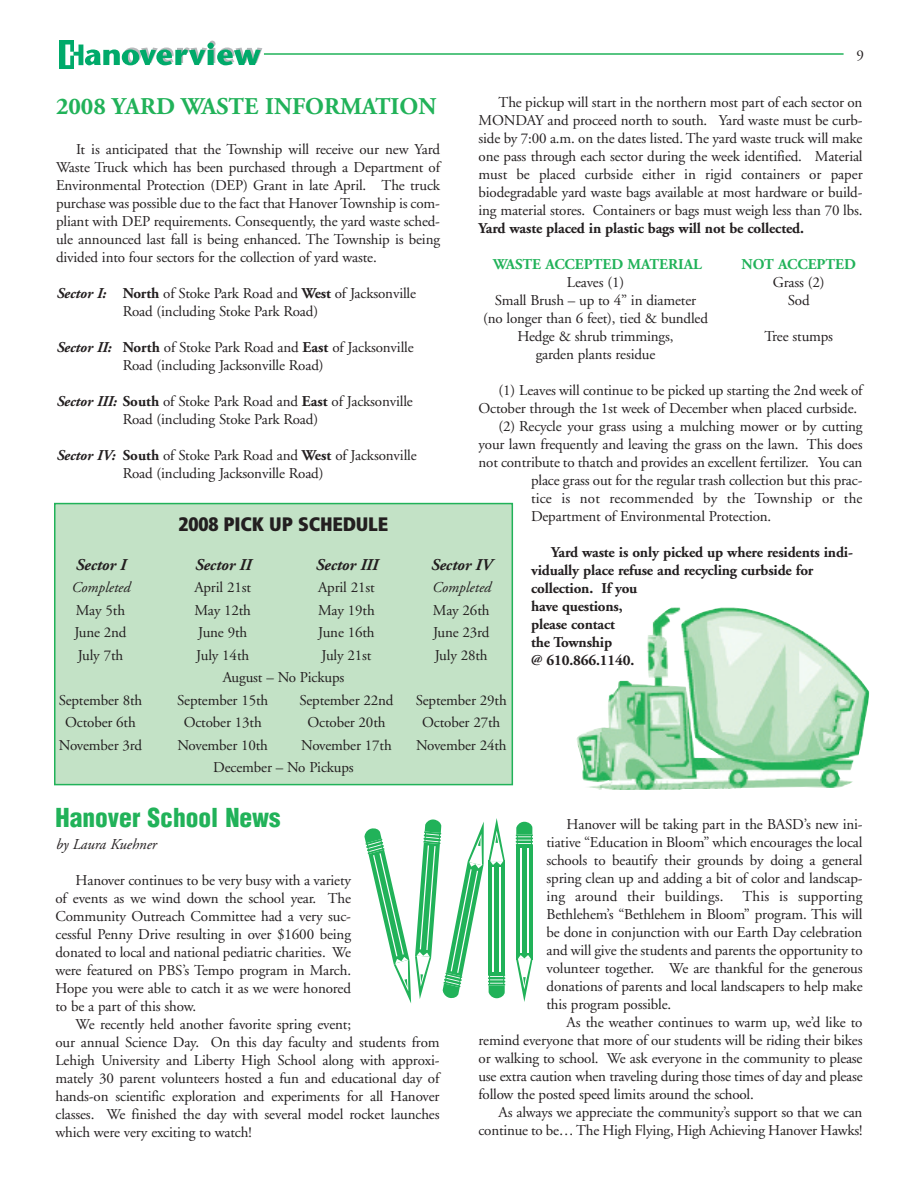
<style>
.page{position:relative;width:918px;height:1188px;background:#fff}
.page>*{position:absolute;margin:0;border:0;box-sizing:border-box;transform-origin:0 0}
.t1{font:900 condensed 25.5px "Helvetica";color:#21b259}
.t2{font:700 24px "Adobe Garamond";color:#21b259}
.t3{font:900 condensed 19.5px "Frutiger";letter-spacing:-.01em;color:#231f20}
.t4{font:italic 700 16.5px "Adobe Garamond";letter-spacing:-.01em;color:#231f20}
.t5{font:15px/18px "Adobe Garamond";letter-spacing:-.01em;color:#231f20;text-align:justify}
.t6{font:700 15px/18px "Adobe Garamond";letter-spacing:-.01em;color:#231f20}
.t7{font:15px "Adobe Garamond";letter-spacing:.01em;color:#231f20}
.t8{font:italic 15px "Adobe Garamond";color:#231f20}
.t9{font:700 15px "Adobe Garamond";color:#21b259}
.s1{font-weight:700;font-style:italic}
.s2{font-weight:700}
</style>
<div class="page">
<hr style="left:264px;top:53px;width:580px;height:2px;background:#21b259">
<div style="left:59px;top:41px;width:15px;height:28px;background:#00aa6a"></div>
<svg style="left:65px;top:41px;width:197px;height:24px"></svg>
<div style="left:55px;top:504px;width:457px;height:281px;background:#c3e2c6"></div>
<div style="left:54px;top:503px;width:459px;height:282px;border:2px solid #21b259"></div>
<div style="left:516px;top:846px;width:16px;height:114px;background:#21b259"></div>
<svg style="left:515px;top:822px;width:18px;height:24px"></svg>
<hr style="left:527px;top:848px;width:1px;height:104px;background:#fff">
<hr style="left:520px;top:848px;width:2px;height:104px;background:#fff">
<svg style="left:516px;top:955px;width:16px;height:47px"></svg>
<svg style="left:364px;top:818px;width:142px;height:185px"></svg>
<img style="left:577px;top:608px;width:292px;height:182px">
<p class="t5" style="left:856px;top:47px;width:9px">9</p>
<p class="t5" style="left:479px;top:94px;width:386px;text-indent:20px">The pickup will start in the northern most part of each sector on MONDAY and proceed north to south. Yard waste must be curb&shy;side by 7:00 a.m. on the dates listed. The yard waste truck will make one pass through each sector during the week identified. Material must be placed curbside either in rigid containers or paper biodegradable yard waste bags available at most hardware or build&shy;ing material stores. Containers or bags must weigh less than 70 lbs.</p>
<p class="t6" style="left:479px;top:220px;width:327px">Yard waste placed in plastic bags will not be collected.</p>
<p class="t9" style="left:493px;top:258px;width:210px">WASTE ACCEPTED MATERIAL</p>
<p class="t9" style="left:742px;top:258px;width:116px">NOT ACCEPTED</p>
<p class="t5" style="left:567px;top:274px;width:59px">Leaves (1)</p>
<p class="t5" style="left:773px;top:274px;width:53px">Grass (2)</p>
<p class="t5" style="left:495px;top:292px;width:203px">Small Brush – up to 4” in diameter</p>
<p class="t5" style="left:788px;top:292px;width:23px">Sod</p>
<p class="t5" style="left:483px;top:310px;width:227px;text-align:center">(no longer than 6 feet), tied &amp; bundled<br>Hedge &amp; shrub trimmings,</p>
<h2 class="t2" style="left:56px;top:97px;width:382px">2008 YARD WASTE INFORMATION</h2>
<p class="t5" style="left:56px;top:142px;width:386px;text-indent:20px">It is anticipated that the Township will receive our new Yard Waste Truck which has been purchased through a Department of Environmental Protection (DEP) Grant in late April. The truck purchase was possible due to the fact that Hanover Township is com&shy;pliant with DEP requirements. Consequently, the yard waste sched&shy;ule announced last fall is being enhanced. The Township is being divided into four sectors for the collection of yard waste.</p>
<p class="t5" style="left:123px;top:286px;width:295px;text-indent:-67px"><span class="s1">Sector I:</span> <span class="s2">North</span> of Stoke Park Road and <span class="s2">West</span> of Jacksonville<br>Road (including Stoke Park Road)</p>
<p class="t5" style="left:123px;top:340px;width:292px;text-indent:-67px"><span class="s1">Sector II:</span> <span class="s2">North</span> of Stoke Park Road and <span class="s2">East</span> of Jacksonville<br>Road (including Jacksonville Road)</p>
<p class="t5" style="left:123px;top:394px;width:292px;text-indent:-67px"><span class="s1">Sector III:</span> <span class="s2">South</span> of Stoke Park Road and <span class="s2">East</span> of Jacksonville<br>Road (including Stoke Park Road)</p>
<p class="t5" style="left:123px;top:448px;width:295px;text-indent:-67px"><span class="s1">Sector IV:</span> <span class="s2">South</span> of Stoke Park Road and <span class="s2">West</span> of Jacksonville<br>Road (including Jacksonville Road)</p>
<p class="t5" style="left:764px;top:328px;width:70px">Tree stumps</p>
<p class="t5" style="left:536px;top:346px;width:121px">garden plants residue</p>
<p class="t5" style="left:499px;top:382px;width:366px">(1) Leaves will continue to be picked up starting the 2nd week of</p>
<p class="t5" style="left:479px;top:400px;width:380px">October through the 1st week of December when placed curbside.</p>
<p class="t5" style="left:499px;top:418px;width:365px">(2) Recycle your grass using a mulching mower or by cutting</p>
<p class="t5" style="left:479px;top:436px;width:385px">your lawn frequently and leaving the grass on the lawn. This does</p>
<p class="t5" style="left:479px;top:454px;width:385px">not contribute to thatch and provides an excellent fertilizer. You can</p>
<p class="t5" style="left:531px;top:472px;width:333px">place grass out for the regular trash collection but this prac-</p>
<p class="t7" style="left:531px;top:492px;width:333px">tice is not recommended by the Township or the</p>
<p class="t5" style="left:531px;top:508px;width:242px">Department of Environmental Protection.</p>
<p class="t6" style="left:531px;top:544px;width:323px;text-indent:20px">Yard waste is only picked up where residents indi&shy;vidually place refuse and recycling curbside for collection. If you<br>have questions,<br>please contact<br>the Township<br>@ 610.866.1140.</p>
<h3 class="t3" style="left:179px;top:516px;width:211px">2008 PICK UP SCHEDULE</h3>
<p class="t4" style="left:75px;top:558px;width:52px">Sector I</p>
<p class="t4" style="left:195px;top:558px;width:58px">Sector II</p>
<p class="t4" style="left:315px;top:558px;width:64px">Sector III</p>
<p class="t4" style="left:431px;top:558px;width:63px">Sector IV</p>
<p class="t8" style="left:71px;top:581px;width:60px">Completed</p>
<p class="t5" style="left:194px;top:580px;width:58px">April 21st</p>
<p class="t5" style="left:318px;top:580px;width:58px">April 21st</p>
<p class="t8" style="left:432px;top:581px;width:60px">Completed</p>
<p class="t5" style="left:76px;top:602px;width:51px">May 5th</p>
<p class="t5" style="left:194px;top:602px;width:58px">May 12th</p>
<p class="t5" style="left:318px;top:602px;width:58px">May 19th</p>
<p class="t5" style="left:433px;top:602px;width:58px">May 26th</p>
<p class="t5" style="left:74px;top:625px;width:54px">June 2nd</p>
<p class="t5" style="left:198px;top:625px;width:51px">June 9th</p>
<p class="t5" style="left:318px;top:625px;width:58px">June 16th</p>
<p class="t5" style="left:433px;top:625px;width:58px">June 23rd</p>
<p class="t5" style="left:78px;top:647px;width:47px">July 7th</p>
<p class="t5" style="left:196px;top:647px;width:54px">July 14th</p>
<p class="t5" style="left:322px;top:647px;width:51px">July 21st</p>
<p class="t5" style="left:435px;top:647px;width:54px">July 28th</p>
<p class="t5" style="left:223px;top:670px;width:123px">August – No Pickups</p>
<p class="t5" style="left:59px;top:692px;width:85px">September 8th</p>
<p class="t5" style="left:177px;top:692px;width:92px">September 15th</p>
<p class="t5" style="left:299px;top:692px;width:96px">September 22nd</p>
<p class="t5" style="left:416px;top:692px;width:92px">September 29th</p>
<p class="t5" style="left:65px;top:715px;width:72px">October 6th</p>
<p class="t5" style="left:184px;top:715px;width:79px">October 13th</p>
<p class="t5" style="left:308px;top:715px;width:79px">October 20th</p>
<p class="t5" style="left:422px;top:715px;width:79px">October 27th</p>
<p class="t5" style="left:59px;top:737px;width:85px">November 3rd</p>
<p class="t5" style="left:177px;top:737px;width:92px">November 10th</p>
<p class="t5" style="left:301px;top:737px;width:92px">November 17th</p>
<p class="t5" style="left:416px;top:737px;width:92px">November 24th</p>
<p class="t5" style="left:213px;top:760px;width:142px">December – No Pickups</p>
<h1 class="t1" style="left:56px;top:807px;width:227px">Hanover School News</h1>
<p class="t8" style="left:56px;top:838px;width:102px">by Laura Kuehner</p>
<p class="t5" style="left:56px;top:872px;width:297px;text-indent:20px">Hanover continues to be very busy with a variety of events as we wind down the school year. The Community Outreach Committee had a very suc&shy;cessful Penny Drive resulting in over $1600 being donated to local and national pediatric charities. We were featured on PBS’s Tempo program in March.<br>Hope you were able to catch it as we were honored to be a part of this show.</p>
<p class="t5" style="left:56px;top:1016px;width:386px;text-align:left;text-indent:20px">We recently held another favorite spring event;<br>our annual Science Day. On this day faculty and students from Lehigh University and Liberty High School along with approxi&shy;mately 30 parent volunteers hosted a fun and educational day of hands-on scientific exploration and experiments for all Hanover classes. We finished the day with several model rocket launches which were very exciting to watch!</p>
<p class="t5" style="left:547px;top:817px;width:318px;text-indent:20px">Hanover will be taking part in the BASD’s new ini&shy;tiative “Education in Bloom” which encourages the local schools to beautify their grounds by doing a general spring clean up and adding a bit of color and landscap&shy;ing around their buildings.</p>
<p class="t5" style="left:547px;top:889px;width:318px;text-indent:196px">This is supporting Bethlehem’s “Bethlehem in Bloom” program. This will be done in conjunction with our Earth Day celebration and will give the students and parents the opportunity to volunteer together. We are thankful for the generous donations of parents and local landscapers to help make this program possible.</p>
<p class="t5" style="left:479px;top:1015px;width:386px;text-indent:88px">As the weather continues to warm up, we’d like to remind everyone that more of our students will be riding their bikes or walking to school. We ask everyone in the community to please use extra caution when traveling during those times of day and please follow the posted speed limits around the school.</p>
<p class="t5" style="left:479px;top:1105px;width:385px;text-align:right">As always we appreciate the community’s support so that we can continue to be… The High Flying, High Achieving Hanover Hawks!</p>
</div>
